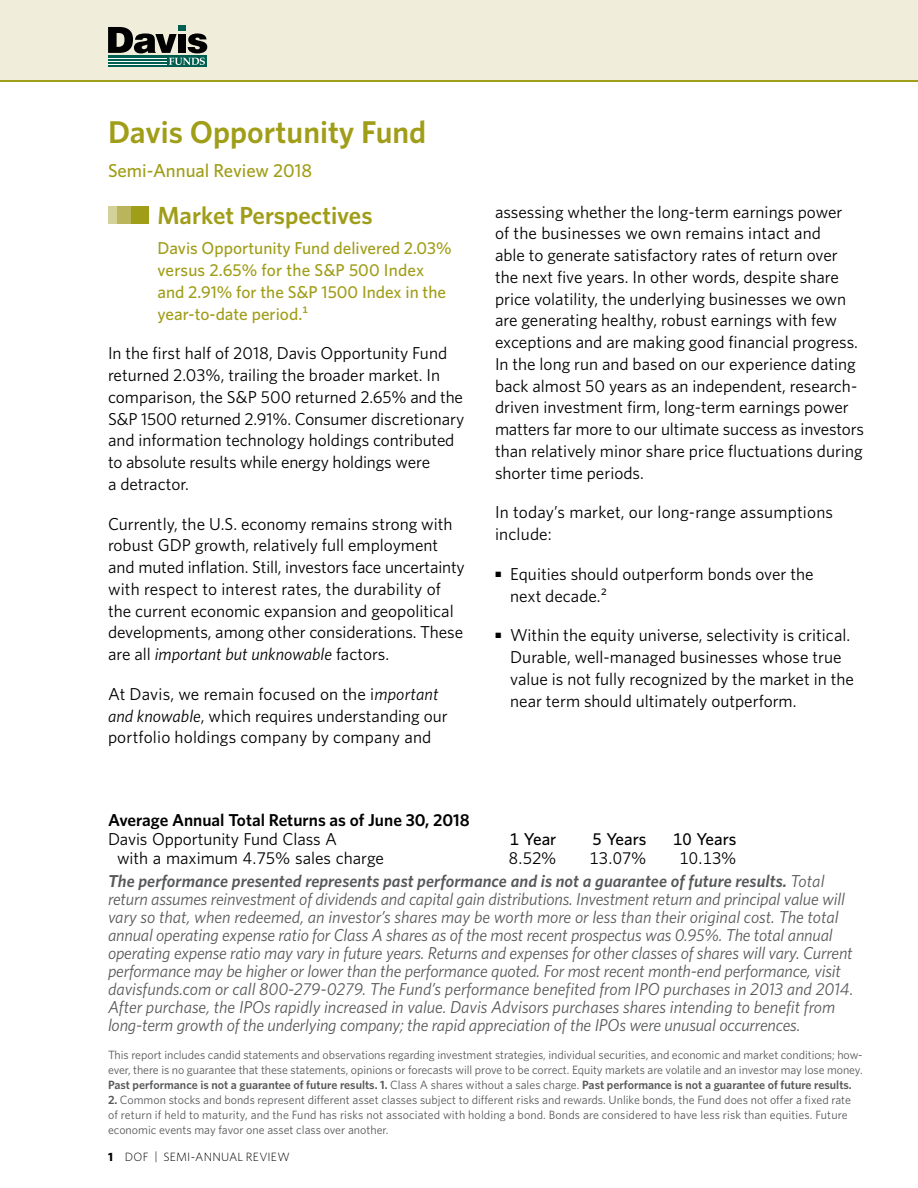
<style>
.page{position:relative;width:918px;height:1188px;background:#fff}
.page>*{position:absolute;margin:0;border:0;box-sizing:border-box;transform-origin:0 0}
.t1{font:600 31.5px "Whitney";color:#a09d18}
.t2{font:600 24.75px "Whitney";color:#a09d18}
.t3{font:500 18.75px "Whitney";color:#a09d18}
.Body{font:17.25px/21.8px "Whitney";color:#000}
.Footnote_first{font:italic 17.25px/18px "Whitney";letter-spacing:-.01em;color:#58595b}
.t4{font:500 17.25px/21.8px "Whitney";color:#a09d18}
.t5{font:600 17.25px "Whitney";color:#000}
.t6{font:500 17.25px "Whitney";color:#000}
.Footnote_first-2{font:12px/15px "Whitney";letter-spacing:-.005em;color:#58595b}
.t7{font:300 12px "Whitney";letter-spacing:.015em;color:#000}
.s1{font-style:italic}
.s2{font-weight:600}
.s3{font-weight:700}
</style>
<div class="page">
<div style="left:0;top:0;width:918px;height:80px;background:#f0eedb"></div>
<hr style="left:0;top:80px;width:918px;height:2px;background:#a09d18">
<div style="left:131px;top:206px;width:18px;height:18px;background:#a09d18"></div>
<div style="left:117px;top:206px;width:13px;height:18px;background:#bab55c"></div>
<div style="left:108px;top:206px;width:9px;height:18px;background:#d4d09a"></div>
<div style="left:178px;top:25px;width:8px;height:6px;background:#005f4f"></div>
<div style="left:108px;top:56px;width:99px;height:11px;background:#005f4f"></div>
<svg style="left:108px;top:27px;width:99px;height:38px"></svg>
<hr style="left:108px;top:58px;width:59px;height:1px;background:#fff">
<hr style="left:108px;top:61px;width:59px;height:1px;background:#fff">
<hr style="left:108px;top:64px;width:59px;height:1px;background:#fff">
<p class="t1" style="left:108px;top:111px;width:320px">Davis Opportunity Fund</p>
<h2 class="t3" style="left:108px;top:158px;width:206px">Semi-Annual Review 2018</h2>
<h2 class="t2" style="left:158px;top:198px;width:217px">Market Perspectives</h2>
<h2 class="t4" style="left:158px;top:237px;width:296px">Davis Opportunity Fund delivered 2.03% versus 2.65% for the S&amp;P 500 Index and 2.91% for the S&amp;P 1500 Index in the year-to-date period.¹</h2>
<p class="Body" style="left:108px;top:342px;width:358px">In the first half of 2018, Davis Opportunity Fund returned 2.03%, trailing the broader market. In comparison, the S&amp;P 500 returned 2.65% and the S&amp;P 1500 returned 2.91%. Consumer discretionary and information technology holdings contributed to absolute results while energy holdings were<br>a detractor.</p>
<p class="Body" style="left:108px;top:512px;width:358px">Currently, the U.S. economy remains strong with robust GDP growth, relatively full employment and muted inflation. Still, investors face uncertainty with respect to interest rates, the durability of the current economic expansion and geopolitical developments, among other considerations. These are all <span class="s1">important but unknowable</span> factors.</p>
<p class="Body" style="left:108px;top:683px;width:341px">At Davis, we remain focused on the i<span class="s1">mportant and knowable</span>, which requires understanding our portfolio holdings company by company and</p>
<p class="Body" style="left:495px;top:200px;width:370px">assessing whether the long-term earnings power<br>of the businesses we own remains intact and<br>able to generate satisfactory rates of return over the next five years. In other words, despite share price volatility, the underlying businesses we own are generating healthy, robust earnings with few exceptions and are making good financial progress.<br>In the long run and based on our experience dating back almost 50 years as an independent, research&shy;driven investment firm, long-term earnings power matters far more to our ultimate success as investors than relatively minor share price fluctuations during shorter time periods.</p>
<p class="Body" style="left:495px;top:501px;width:340px">In today’s market, our long-range assumptions include:</p>
<p class="Body" style="left:510px;top:563px;width:305px;text-indent:-15px"><sup>•</sup> Equities should outperform bonds over the next decade.²</p>
<p class="Body" style="left:510px;top:624px;width:345px;text-indent:-15px"><sup>•</sup> Within the equity universe, selectivity is critical.<br>Durable, well-managed businesses whose true value is not fully recognized by the market in the near term should ultimately outperform.</p>
<p class="t5" style="left:108px;top:808px;width:363px">Average Annual Total Returns as of June 30, 2018</p>
<p class="Body" style="left:108px;top:828px;width:231px">Davis Opportunity Fund Class A</p>
<p class="t6" style="left:510px;top:828px;width:48px">1 Year</p>
<p class="t6" style="left:592px;top:828px;width:56px">5 Years</p>
<p class="t6" style="left:673px;top:828px;width:65px">10 Years</p>
<p class="Body" style="left:117px;top:847px;width:269px">with a maximum 4.75% sales charge</p>
<p class="Body" style="left:509px;top:847px;width:49px">8.52%</p>
<p class="Body" style="left:589px;top:847px;width:59px">13.07%</p>
<p class="Body" style="left:679px;top:847px;width:59px">10.13%</p>
<p class="Footnote_first" style="left:108px;top:872px;width:747px"><span class="s2">The performance presented represents past performance and is not a guarantee of future results.</span> Total return assumes reinvestment of dividends and capital gain distributions. Investment return and principal value will vary so that, when redeemed, an investor’s shares may be worth more or less than their original cost. The total annual operating expense ratio for Class A shares as of the most recent prospectus was 0.95%. The total annual operating expense ratio may vary in future years. Returns and expenses for other classes of shares will vary. Current performance may be higher or lower than the performance quoted. For most recent month-end performance, visit davisfunds.com or call 800-279-0279. The Fund’s performance benefited from IPO purchases in 2013 and 2014.<br>After purchase, the IPOs rapidly increased in value. Davis Advisors purchases shares intending to benefit from long-term growth of the underlying company; the rapid appreciation of the IPOs were unusual occurrences.</p>
<p class="Footnote_first-2" style="left:108px;top:1047px;width:756px">This report includes candid statements and observations regarding investment strategies, individual securities, and economic and market conditions; how&shy;ever, there is no guarantee that these statements, opinions or forecasts will prove to be correct. Equity markets are volatile and an investor may lose money.<br><span class="s2">Past performance is not a guarantee of future results. 1.</span> Class A shares without a sales charge. <span class="s2">Past performance is not a guarantee of future results.</span></p>
<p class="Footnote_first-2" style="left:108px;top:1092px;width:745px"><span class="s2">2.</span> Common stocks and bonds represent different asset classes subject to different risks and rewards. Unlike bonds, the Fund does not offer a fixed rate of return if held to maturity, and the Fund has risks not associated with holding a bond. Bonds are considered to have less risk than equities. Future economic events may favor one asset class over another.</p>
<p class="t7" style="left:108px;top:1149px;width:183px"><span class="s3">1</span> DOF | SEMI-ANNUAL REVIEW</p>
</div>
